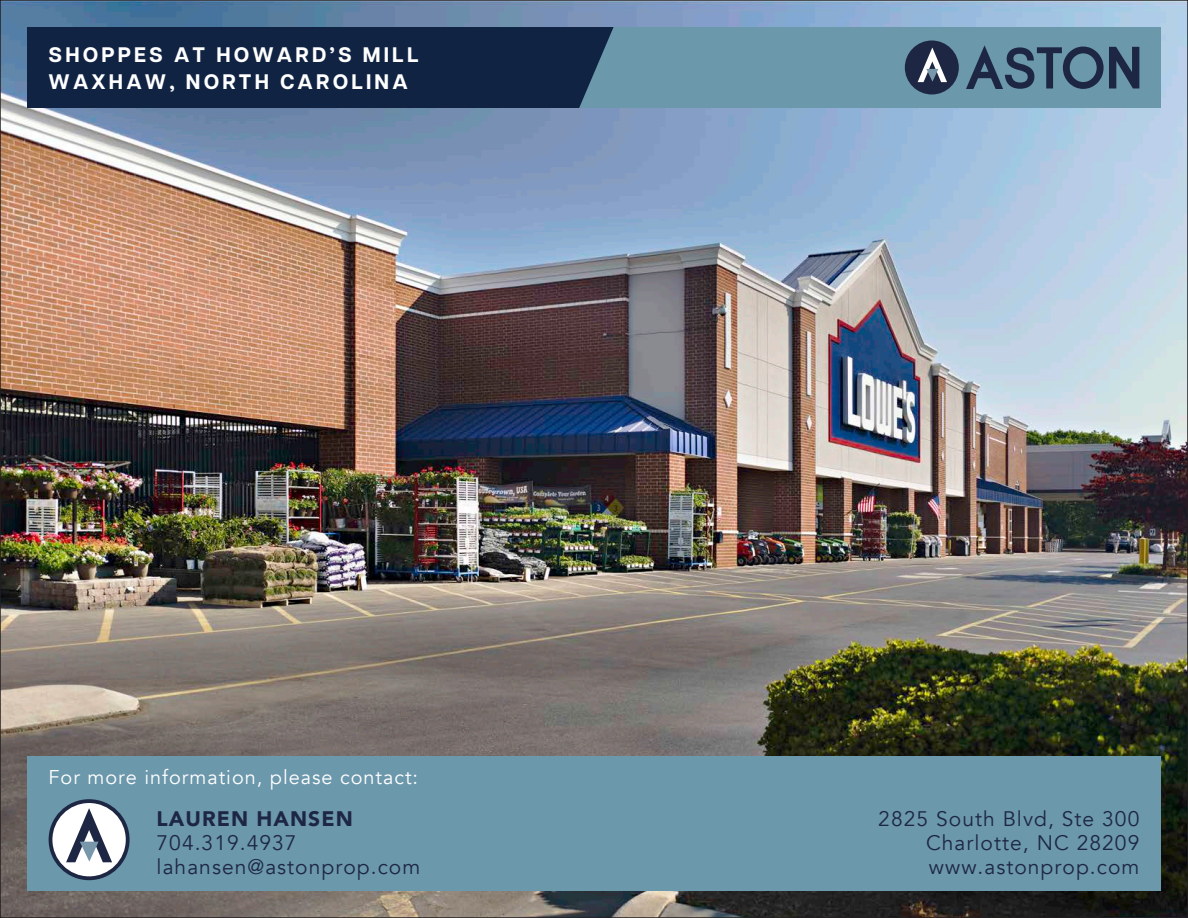
<style>
.page{position:relative;width:1188px;height:918px;background:#fff}
.page>*{position:absolute;margin:0;border:0;box-sizing:border-box;transform-origin:0 0}
.t1{font:21px/24px "Avenir";letter-spacing:.05em;color:#1d2744;text-align:justify}
.t2{font:700 21px/27px "Articulat CF";letter-spacing:.15em;color:#fff}
.t3{font:900 21px "Avenir";letter-spacing:.05em;color:#1d2744}
.t4{font:19.8px "Avenir";letter-spacing:.05em;color:#fff}
</style>
<div class="page">
<img style="left:3px;top:3px;width:1182px;height:912px">
<div style="left:567px;top:27px;width:594px;height:81px;background:#6c98ac"></div>
<div style="left:27px;top:27px;width:587px;height:81px;background:#102343"></div>
<div style="left:905px;top:40px;width:54px;height:54px;background:#1d2743;border-radius:50%"></div>
<svg style="left:918px;top:47px;width:29px;height:35px"></svg>
<svg style="left:966px;top:45px;width:173px;height:44px"></svg>
<div style="left:27px;top:756px;width:1134px;height:135px;background:#6c98ac"></div>
<svg style="left:49px;top:799px;width:81px;height:81px"></svg>
<p class="t2" style="left:49px;top:41px;width:371px">SHOPPES AT HOWARD’S MILL<br>WAXHAW, NORTH CAROLINA</p>
<p class="t4" style="left:49px;top:765px;width:371px">For more information, please contact:</p>
<p class="t3" style="left:157px;top:801px;width:198px">LAUREN HANSEN</p>
<p class="t1" style="left:157px;top:831px;width:265px">704.319.4937 lahansen@astonprop.com</p>
<p class="t1" style="left:926px;top:807px;width:215px;text-indent:-48px">2825 South Blvd, Ste 300<br>Charlotte, NC 28209 www.astonprop.com</p>
</div>
